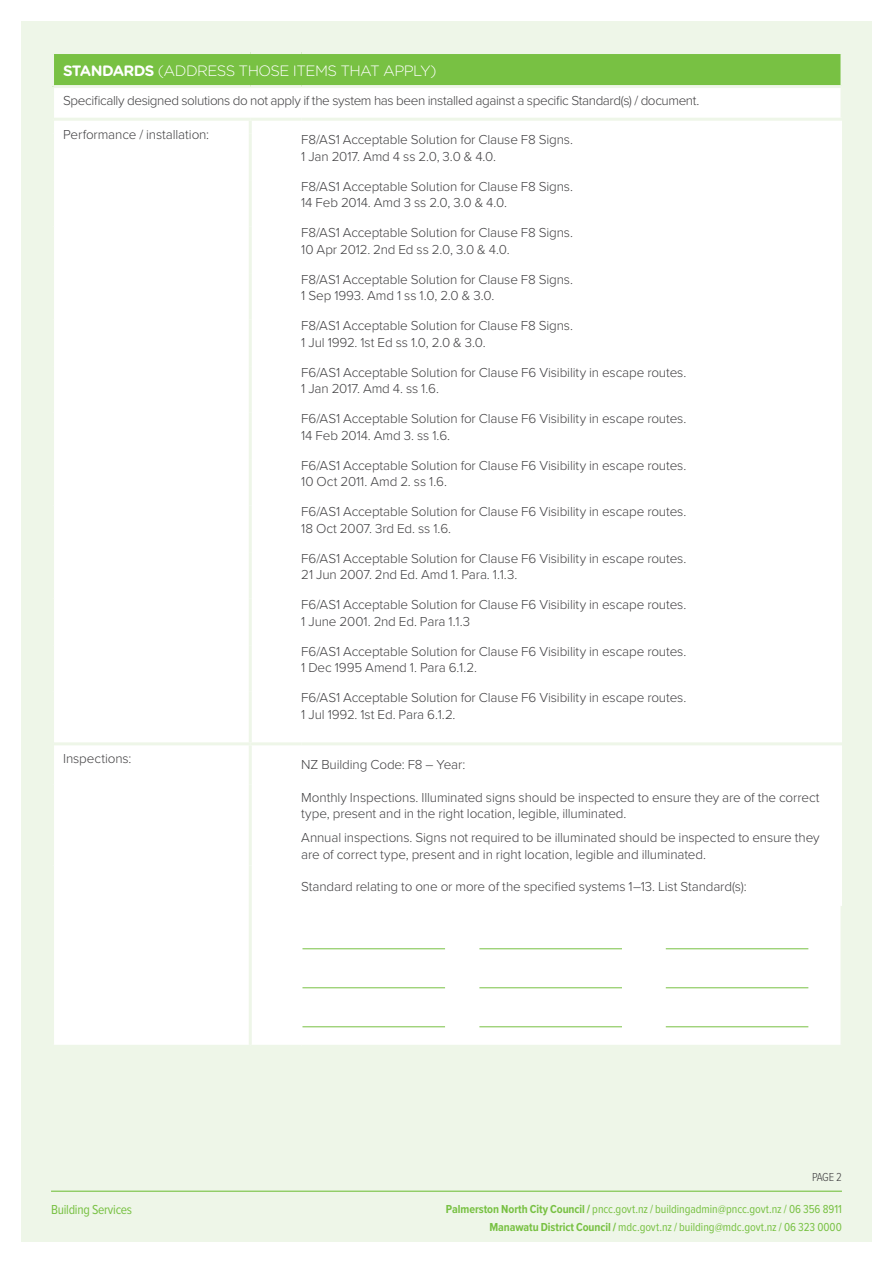
<style>
.page{position:relative;width:893px;height:1263px;background:#fff}
.page>*{position:absolute;margin:0;border:0;box-sizing:border-box;transform-origin:0 0}
.t1{font:300 15px "Gotham Rounded";letter-spacing:-.04em;color:#fff}
.t2{font:300 13.5px/16.5px "Proxima Nova";letter-spacing:-.01em;color:#414042}
.t3{font:300 13.5px "Proxima Nova";letter-spacing:-.03em;color:#414042}
.t4{font:13.5px "Proxima Nova Cond";letter-spacing:-.02em;color:#78c143}
.t5{font:12px/17.5px "Proxima Nova Cond";letter-spacing:-.005em;color:#78c143;text-align:right}
.t6{font:300 12px "Proxima Nova Cond";color:#414042}
.s1{font-weight:700}
</style>
<div class="page">
<div style="left:21px;top:21px;width:851px;height:1221px;background:#eef6e8"></div>
<hr style="left:51px;top:1190px;width:791px;height:2px;background:#78c143">
<div style="left:53px;top:53px;width:789px;height:34px;background:#78c143"></div>
<div style="left:54px;top:88px;width:788px;height:957px;background:#fff"></div>
<hr style="left:51px;top:54px;width:3px;height:33px;background:#eef6e8">
<hr style="left:51px;top:51px;width:199px;height:3px;background:#eef6e8">
<hr style="left:250px;top:51px;width:51px;height:3px;background:#eef6e8">
<hr style="left:301px;top:51px;width:542px;height:3px;background:#eef6e8">
<hr style="left:840px;top:88px;width:3px;height:30px;background:#eef6e8">
<hr style="left:840px;top:54px;width:3px;height:31px;background:#eef6e8">
<hr style="left:54px;top:85px;width:196px;height:3px;background:#eef6e8">
<hr style="left:250px;top:85px;width:51px;height:3px;background:#eef6e8">
<hr style="left:301px;top:85px;width:542px;height:3px;background:#eef6e8">
<hr style="left:250px;top:118px;width:51px;height:3px;background:#eef6e8">
<hr style="left:301px;top:118px;width:542px;height:3px;background:#eef6e8">
<hr style="left:250px;top:742px;width:51px;height:3px;background:#eef6e8">
<hr style="left:301px;top:742px;width:541px;height:3px;background:#eef6e8">
<hr style="left:840px;top:906px;width:3px;height:139px;background:#eef6e8">
<hr style="left:249px;top:745px;width:3px;height:39px;background:#eef6e8">
<hr style="left:249px;top:784px;width:3px;height:41px;background:#eef6e8">
<hr style="left:249px;top:825px;width:3px;height:40px;background:#eef6e8">
<hr style="left:249px;top:865px;width:3px;height:41px;background:#eef6e8">
<hr style="left:249px;top:906px;width:3px;height:139px;background:#eef6e8">
<hr style="left:54px;top:118px;width:196px;height:3px;background:#eef6e8">
<hr style="left:54px;top:742px;width:196px;height:3px;background:#eef6e8">
<svg style="left:249px;top:121px;width:3px;height:13px"></svg>
<hr style="left:249px;top:134px;width:3px;height:46px;background:#eef6e8">
<hr style="left:249px;top:180px;width:3px;height:47px;background:#eef6e8">
<hr style="left:249px;top:227px;width:3px;height:46px;background:#eef6e8">
<hr style="left:249px;top:273px;width:3px;height:47px;background:#eef6e8">
<hr style="left:249px;top:320px;width:3px;height:46px;background:#eef6e8">
<hr style="left:249px;top:366px;width:3px;height:47px;background:#eef6e8">
<hr style="left:249px;top:413px;width:3px;height:46px;background:#eef6e8">
<hr style="left:249px;top:459px;width:3px;height:47px;background:#eef6e8">
<hr style="left:249px;top:506px;width:3px;height:46px;background:#eef6e8">
<hr style="left:249px;top:552px;width:3px;height:47px;background:#eef6e8">
<hr style="left:249px;top:599px;width:3px;height:46px;background:#eef6e8">
<hr style="left:249px;top:645px;width:3px;height:47px;background:#eef6e8">
<hr style="left:249px;top:692px;width:3px;height:50px;background:#eef6e8">
<hr style="left:302px;top:948px;width:143px;height:1px;background:#78c143">
<hr style="left:479px;top:948px;width:143px;height:1px;background:#78c143">
<hr style="left:666px;top:948px;width:142px;height:1px;background:#78c143">
<hr style="left:302px;top:987px;width:143px;height:1px;background:#78c143">
<hr style="left:479px;top:987px;width:143px;height:1px;background:#78c143">
<hr style="left:666px;top:987px;width:142px;height:1px;background:#78c143">
<hr style="left:302px;top:1026px;width:143px;height:1px;background:#78c143">
<hr style="left:479px;top:1026px;width:143px;height:1px;background:#78c143">
<hr style="left:666px;top:1026px;width:142px;height:1px;background:#78c143">
<p class="t1" style="left:63px;top:60px;width:375px"><span class="s1">STANDARDS</span> (ADDRESS THOSE ITEMS THAT APPLY)</p>
<p class="t3" style="left:63px;top:91px;width:638px">Specifically designed solutions do not apply if the system has been installed against a specific Standard(s) / document.</p>
<p class="t2" style="left:63px;top:125px;width:148px">Performance / installation:</p>
<p class="t2" style="left:301px;top:131px;width:273px">F8/AS1 Acceptable Solution for Clause F8 Signs.<br>1 Jan 2017. Amd 4 ss 2.0, 3.0 &amp; 4.0.</p>
<p class="t2" style="left:301px;top:177px;width:273px">F8/AS1 Acceptable Solution for Clause F8 Signs.<br>14 Feb 2014. Amd 3 ss 2.0, 3.0 &amp; 4.0.</p>
<p class="t2" style="left:301px;top:224px;width:273px">F8/AS1 Acceptable Solution for Clause F8 Signs.<br>10 Apr 2012. 2nd Ed ss 2.0, 3.0 &amp; 4.0.</p>
<p class="t2" style="left:301px;top:270px;width:273px">F8/AS1 Acceptable Solution for Clause F8 Signs.<br>1 Sep 1993. Amd 1 ss 1.0, 2.0 &amp; 3.0.</p>
<p class="t2" style="left:301px;top:317px;width:273px">F8/AS1 Acceptable Solution for Clause F8 Signs.<br>1 Jul 1992. 1st Ed ss 1.0, 2.0 &amp; 3.0.</p>
<p class="t2" style="left:301px;top:363px;width:387px">F6/AS1 Acceptable Solution for Clause F6 Visibility in escape routes.<br>1 Jan 2017. Amd 4. ss 1.6.</p>
<p class="t2" style="left:301px;top:410px;width:387px">F6/AS1 Acceptable Solution for Clause F6 Visibility in escape routes.<br>14 Feb 2014. Amd 3. ss 1.6.</p>
<p class="t2" style="left:301px;top:456px;width:387px">F6/AS1 Acceptable Solution for Clause F6 Visibility in escape routes.<br>10 Oct 2011. Amd 2. ss 1.6.</p>
<p class="t2" style="left:301px;top:503px;width:387px">F6/AS1 Acceptable Solution for Clause F6 Visibility in escape routes.<br>18 Oct 2007. 3rd Ed. ss 1.6.</p>
<p class="t2" style="left:301px;top:549px;width:387px">F6/AS1 Acceptable Solution for Clause F6 Visibility in escape routes.<br>21 Jun 2007. 2nd Ed. Amd 1. Para. 1.1.3.</p>
<p class="t2" style="left:301px;top:596px;width:387px">F6/AS1 Acceptable Solution for Clause F6 Visibility in escape routes.<br>1 June 2001. 2nd Ed. Para 1.1.3</p>
<p class="t2" style="left:301px;top:642px;width:387px">F6/AS1 Acceptable Solution for Clause F6 Visibility in escape routes.<br>1 Dec 1995 Amend 1. Para 6.1.2.</p>
<p class="t2" style="left:301px;top:689px;width:387px">F6/AS1 Acceptable Solution for Clause F6 Visibility in escape routes.<br>1 Jul 1992. 1st Ed. Para 6.1.2.</p>
<p class="t2" style="left:63px;top:750px;width:70px">Inspections:</p>
<p class="t4" style="left:51px;top:1200px;width:83px">Building Services</p>
<p class="t2" style="left:301px;top:756px;width:166px">NZ Building Code: F8 – Year:</p>
<p class="t2" style="left:301px;top:788px;width:520px">Monthly Inspections. Illuminated signs should be inspected to ensure they are of the correct type, present and in the right location, legible, illuminated.</p>
<p class="t2" style="left:301px;top:829px;width:520px">Annual inspections. Signs not required to be illuminated should be inspected to ensure they are of correct type, present and in right location, legible and illuminated.</p>
<p class="t2" style="left:301px;top:877px;width:447px">Standard relating to one or more of the specified systems 1–13. List Standard(s):</p>
<p class="t6" style="left:812px;top:1168px;width:31px">PAGE 2</p>
<p class="t5" style="left:446px;top:1200px;width:398px"><span class="s1">Palmerston North City Council /</span> pncc.govt.nz / buildingadmin@pncc.govt.nz / 06 356 8911<br><span class="s1">Manawatu District Council /</span> mdc.govt.nz / building@mdc.govt.nz / 06 323 0000</p>
</div>
